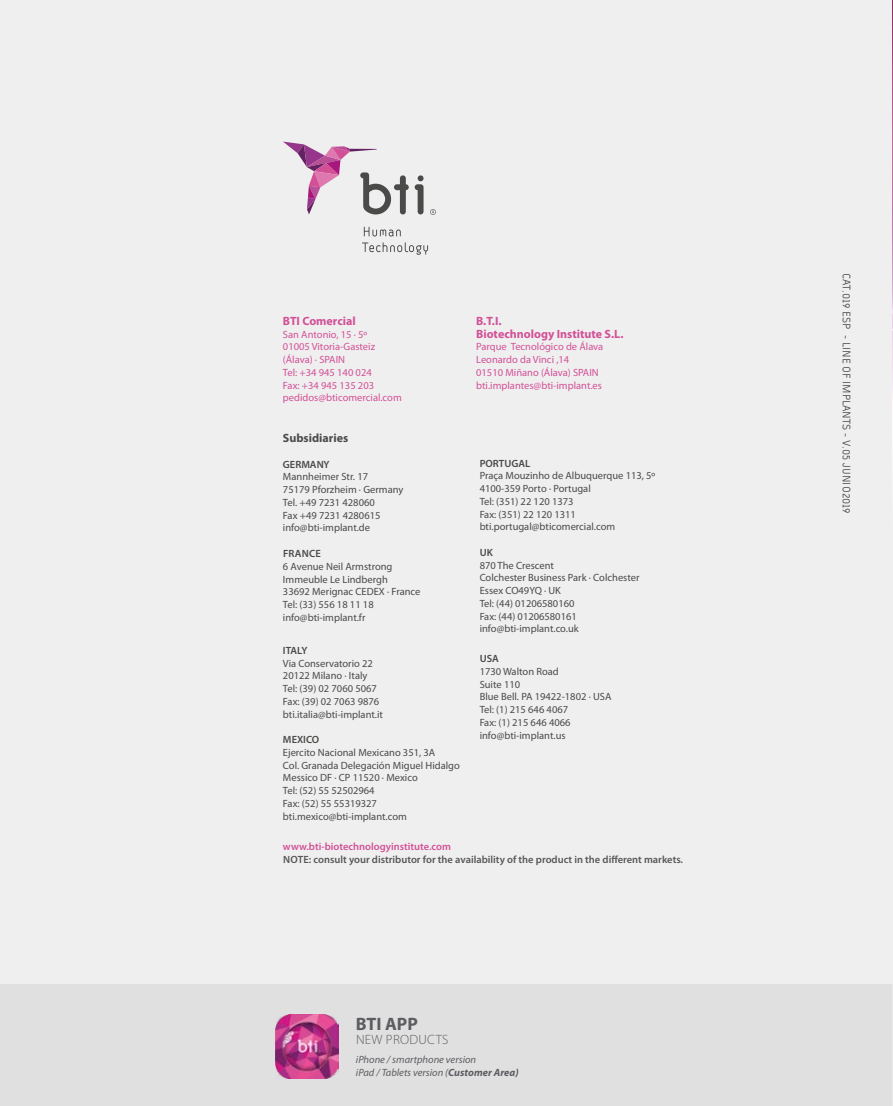
<style>
.page{position:relative;width:893px;height:1106px;background:#efefef}
.page>*{position:absolute;margin:0;border:0;box-sizing:border-box;transform-origin:0 0}
.t1{font:700 18px "Myriad Pro";color:#5d5d61}
.t2{font:300 13.5px "Myriad Pro";letter-spacing:.02em;color:#5d5d61}
.t3{font:700 12px/12.8px "Myriad Pro";color:#d35097}
.t4{font:700 12px "Myriad Pro";color:#4a4a49}
.t5{font:10.5px/12.8px "Myriad Pro";color:#4a4a49}
.t6{font:10.5px/12.8px "Myriad Pro";color:#d35097}
.t7{font:600 10.5px "Myriad Pro";color:#575756}
.t8{font:italic 10.5px/12.6px "Myriad Pro";color:#5d5d61}
.t9{font:10.5px "VSV Melon Regular";color:#4a4a49}
.t10{font:600 10.5px "Myriad Pro";color:#4a4a49}
.t11{font:600 10.5px "Myriad Pro";color:#d35097}
.s1{font-weight:700}
</style>
<div class="page">
<div style="left:0;top:984px;width:893px;height:122px;background:#e0e0e1"></div>
<hr style="left:892px;top:0;width:1px;height:1106px;background:#efefef">
<img style="left:892px;top:0;width:1px;height:451px">
<svg style="left:415px;top:175px;width:9px;height:39px"></svg>
<svg style="left:283px;top:142px;width:126px;height:72px"></svg>
<svg style="left:430px;top:209px;width:6px;height:6px"></svg>
<svg style="left:364px;top:227px;width:37px;height:9px"></svg>
<svg style="left:362px;top:242px;width:66px;height:13px"></svg>
<img style="left:275px;top:1014px;width:64px;height:64px">
<p class="t3" style="left:283px;top:314px;width:74px">BTI Comercial</p>
<p class="t6" style="left:283px;top:327px;width:120px">San Antonio, 15 · 5º<br>01005 Vitoria-Gasteiz (Álava) · SPAIN<br>Tel: +34 945 140 024<br>Fax: +34 945 135 203 pedidos@bticomercial.com</p>
<p class="t4" style="left:283px;top:430px;width:67px">Subsidiaries</p>
<p class="t10" style="left:283px;top:457px;width:48px">GERMANY</p>
<p class="t5" style="left:283px;top:470px;width:122px">Mannheimer Str. 17<br>75179 Pforzheim · Germany<br>Tel. +49 7231 428060<br>Fax +49 7231 4280615 info@bti-implant.de</p>
<p class="t10" style="left:283px;top:547px;width:39px">FRANCE</p>
<p class="t5" style="left:283px;top:559px;width:139px">6 Avenue Neil Armstrong<br>Immeuble Le Lindbergh<br>33692 Merignac CEDEX · France<br>Tel: (33) 556 18 11 18 info@bti-implant.fr</p>
<p class="t10" style="left:283px;top:643px;width:26px">ITALY</p>
<p class="t5" style="left:283px;top:656px;width:101px">Via Conservatorio 22<br>20122 Milano · Italy<br>Tel: (39) 02 7060 5067<br>Fax: (39) 02 7063 9876 bti.italia@bti-implant.it</p>
<p class="t10" style="left:283px;top:733px;width:38px">MEXICO</p>
<p class="t5" style="left:283px;top:745px;width:178px">Ejercito Nacional Mexicano 351, 3A<br>Col. Granada Delegación Miguel Hidalgo<br>Messico DF · CP 11520 · Mexico<br>Tel: (52) 55 52502964<br>Fax: (52) 55 55319327 bti.mexico@bti-implant.com</p>
<p class="t11" style="left:283px;top:839px;width:170px">www.bti-biotechnologyinstitute.com</p>
<p class="t3" style="left:476px;top:314px;width:149px">B.T.I.<br>Biotechnology Institute S.L.</p>
<p class="t6" style="left:476px;top:340px;width:129px">Parque Tecnológico de Álava<br>Leonardo da Vinci ,14<br>01510 Miñano (Álava) SPAIN bti.implantes@bti-implant.es</p>
<p class="t10" style="left:480px;top:456px;width:52px">PORTUGAL</p>
<p class="t5" style="left:480px;top:469px;width:177px">Praça Mouzinho de Albuquerque 113, 5º<br>4100-359 Porto · Portugal<br>Tel: (351) 22 120 1373<br>Fax: (351) 22 120 1311 bti.portugal@bticomercial.com</p>
<p class="t10" style="left:480px;top:545px;width:15px">UK</p>
<p class="t5" style="left:480px;top:558px;width:161px">870 The Crescent<br>Colchester Business Park · Colchester<br>Essex CO49YQ · UK<br>Tel: (44) 01206580160<br>Fax: (44) 01206580161 info@bti-implant.co.uk</p>
<p class="t10" style="left:480px;top:652px;width:21px">USA</p>
<p class="t5" style="left:480px;top:665px;width:133px">1730 Walton Road<br>Suite 110<br>Blue Bell. PA 19422-1802 · USA<br>Tel: (1) 215 646 4067<br>Fax: (1) 215 646 4066 info@bti-implant.us</p>
<p class="t7" style="left:283px;top:853px;width:402px">NOTE: consult your distributor for the availability of the product in the different markets.</p>
<h1 class="t1" style="left:356px;top:1012px;width:63px">BTI APP</h1>
<p class="t2" style="left:356px;top:1031px;width:94px">NEW PRODUCTS</p>
<p class="t8" style="left:356px;top:1053px;width:164px">iPhone / smartphone version<br>iPad / Tablets version (<span class="s1">Customer Area)</span></p>
<p class="t9" style="left:853px;top:273px;width:242px;rotate:90deg">CAT.019 ESP - LINE OF IMPLANTS - V.05 JUNIO2019</p>
</div>
